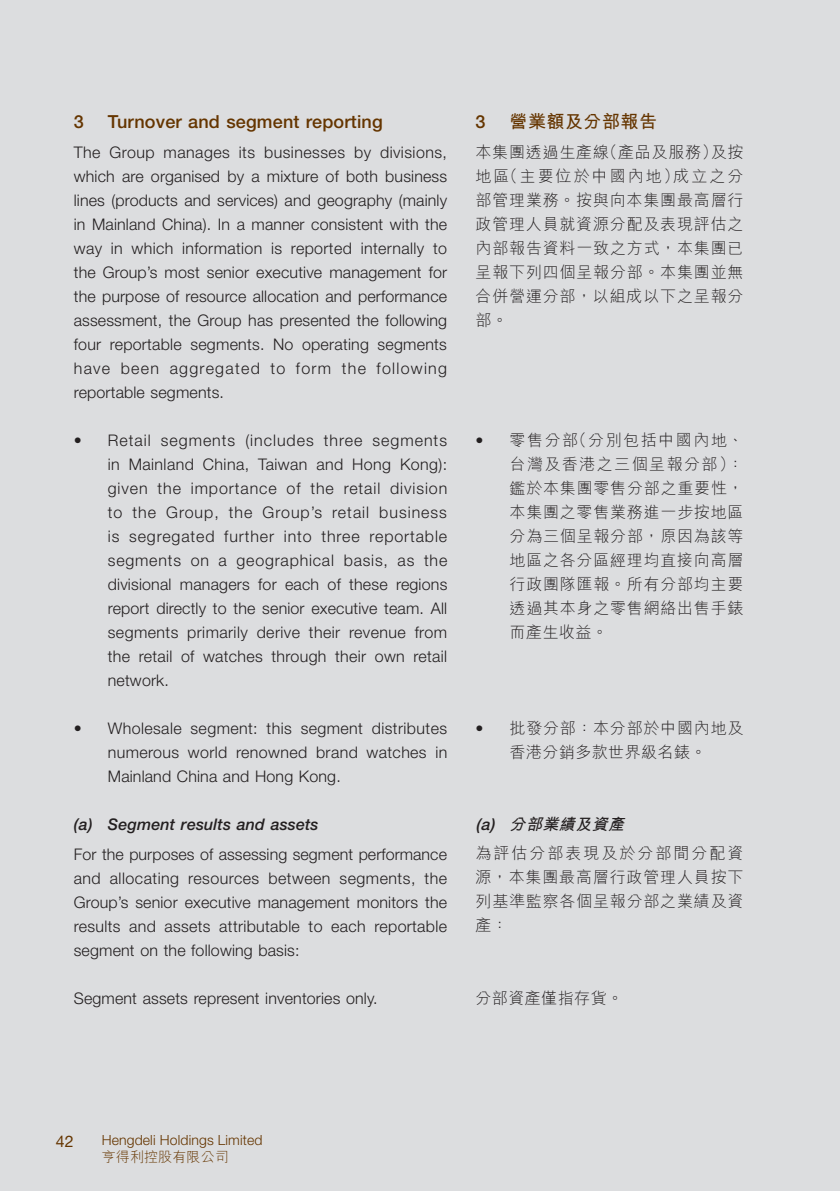
<style>
.page{position:relative;width:840px;height:1191px;background:#fff}
.page>*{position:absolute;margin:0;border:0;box-sizing:border-box;transform-origin:0 0}
.t1{font:500 18px "Helvetica Neue LT Std";letter-spacing:.01em;color:#653500}
.t2{font:700 18px "M Hei HK";letter-spacing:.025em;color:#653500}
.t3{font:300 16px/24px "Helvetica Neue LT Std";letter-spacing:.01em;color:#231f20;text-align:justify}
.t4{font:300 16px/24px "M Hei HK";letter-spacing:.05em;color:#231f20;text-align:justify}
.t5{font:300 16px/29.6px "M Hei HK";letter-spacing:.125em;color:#231f20}
.t6{font:300 16px "M Hei HK";letter-spacing:.025em;color:#231f20}
.t7{font:16px "Helvetica Neue LT Std";color:#653500}
.t8{font:300 14px/16.4px "Helvetica Neue LT Std";letter-spacing:.01em;color:#653500}
.s1{font-weight:500;font-style:italic}
.s2{font-family:"Helvetica Neue LT Std"}
.s3{font-family:"Helvetica Neue LT Std";font-weight:500;font-style:italic}
.s4{font-weight:700;font-style:italic}
.s5{font-family:"M Hei HK"}
</style>
<div class="page">
<div style="left:0;top:0;width:839px;height:1191px;background:#dcdddf"></div>
<hr style="left:839px;top:0;width:1px;height:1191px;background:#dcdddf">
<p class="t1" style="left:74px;top:111px;width:12px">3</p>
<p class="t1" style="left:108px;top:111px;width:276px">Turnover and segment reporting</p>
<p class="t3" style="left:74px;top:140px;width:374px">The Group manages its businesses by divisions, which are organised by a mixture of both business lines (products and services) and geography (mainly in Mainland China). In a manner consistent with the way in which information is reported internally to the Group’s most senior executive management for the purpose of resource allocation and performance assessment, the Group has presented the following four reportable segments. No operating segments have been aggregated to form the following reportable segments.</p>
<p class="t3" style="left:108px;top:428px;width:341px;text-indent:-34px">• Retail segments (includes three segments in Mainland China, Taiwan and Hong Kong): given the importance of the retail division to the Group, the Group’s retail business is segregated further into three reportable segments on a geographical basis, as the divisional managers for each of these regions report directly to the senior executive team. All segments primarily derive their revenue from the retail of watches through their own retail network.</p>
<p class="t3" style="left:108px;top:716px;width:341px;text-indent:-34px">• Wholesale segment: this segment distributes numerous world renowned brand watches in Mainland China and Hong Kong.</p>
<p class="t3" style="left:74px;top:809px;width:374px;line-height:29.6px"><span class="s1">(a) Segment results and assets<br></span>For the purposes of assessing segment performance</p>
<p class="t3" style="left:74px;top:866px;width:374px">and allocating resources between segments, the Group’s senior executive management monitors the results and assets attributable to each reportable segment on the following basis:</p>
<p class="t3" style="left:74px;top:986px;width:305px">Segment assets represent inventories only.</p>
<p class="t1" style="left:475px;top:111px;width:12px">3</p>
<p class="t2" style="left:509px;top:108px;width:149px">營業額及分部報告</p>
<p class="t4" style="left:475px;top:139px;width:269px">本集團透過生產線（產品及服務）及按地區（主要位於中國內地）成立之分部管理業務。按與向本集團最高層行政管理人員就資源分配及表現評估之內部報告資料一致之方式，本集團已呈報下列四個呈報分部。本集團並無合併營運分部，以組成以下之呈報分部。</p>
<p class="t4" style="left:509px;top:427px;width:235px;text-indent:-34px"><span class="s2">•</span> 零售分部（分別包括中國內地、台灣及香港之三個呈報分部）：鑑於本集團零售分部之重要性，本集團之零售業務進一步按地區分為三個呈報分部，原因為該等地區之各分區經理均直接向高層行政團隊匯報。所有分部均主要透過其本身之零售網絡出售手錶而產生收益。</p>
<p class="t4" style="left:475px;top:715px;width:269px;text-align:center"><span class="s2">•</span> 批發分部：本分部於中國內地及香港分銷多款世界級名錶。</p>
<p class="t5" style="left:475px;top:808px;width:269px"><span class="s3">(a)</span> <span class="s4">分部業績及資產<br></span>為評估分部表現及於分部間分配資</p>
<p class="t4" style="left:475px;top:865px;width:269px">源，本集團最高層行政管理人員按下列基準監察各個呈報分部之業績及資產：</p>
<p class="t6" style="left:475px;top:986px;width:149px">分部資產僅指存貨。</p>
<p class="t7" style="left:56px;top:1132px;width:19px">42</p>
<p class="t8" style="left:102px;top:1131px;width:162px">Hengdeli Holdings Limited<span class="s5">亨得利控股有限公司</span></p>
</div>
